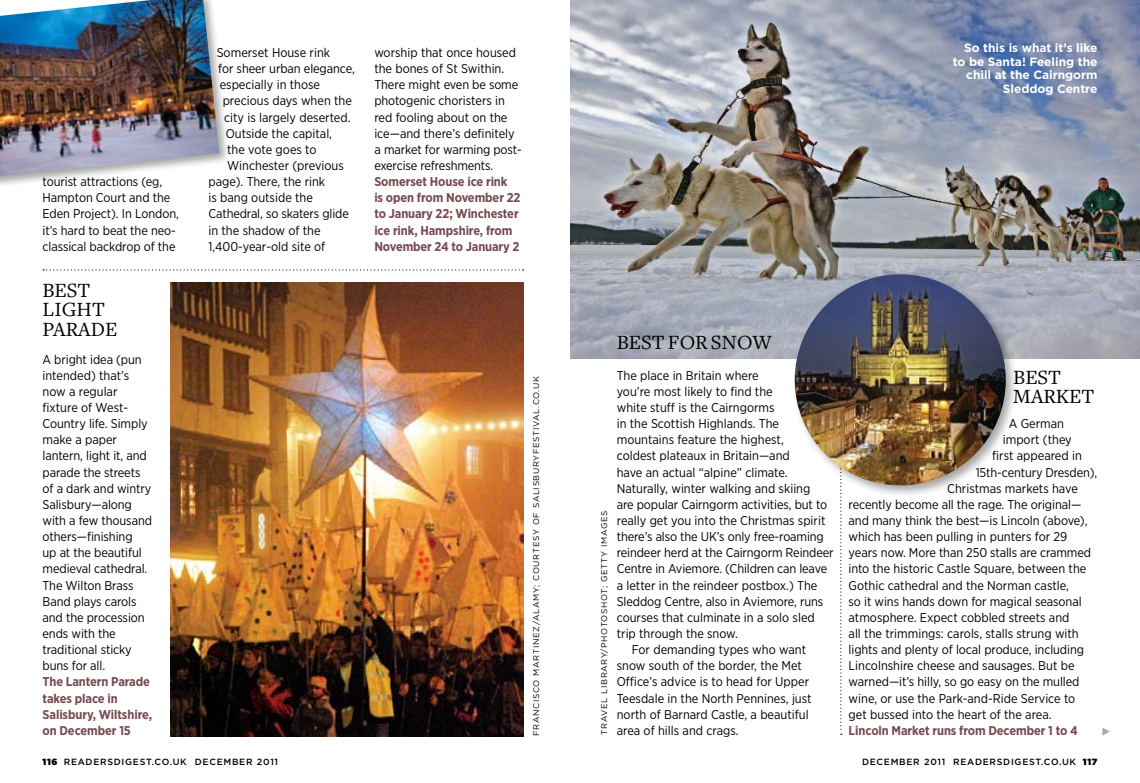
<style>
.page{position:relative;width:1140px;height:783px;background:#fff}
.page>*{position:absolute;margin:0;border:0;box-sizing:border-box;transform-origin:0 0}
.t1{font:21px/19.5px "Freight Text";color:#000}
.t2{font:500 18px "Flama";color:#a7a9ac}
.t3{font:12.75px/16.2px "Gotham Narrow";letter-spacing:-.005em;color:#000}
.t4{font:700 12.75px/16.2px "Gotham Narrow";letter-spacing:-.005em;color:#764b4f}
.t5{font:700 12px/13.5px "Gotham";letter-spacing:-.005em;color:#fff;text-align:right}
.t6{font:500 9px "Gotham";letter-spacing:.08em;color:#000}
.t7{font:8.25px "Gotham";letter-spacing:.08em;color:#000}
.s1{font-weight:900}
</style>
<div class="page">
<img style="left:570px;top:0;width:570px;height:358px">
<svg style="left:840px;top:504px;width:2px;height:230px"></svg>
<svg style="left:43px;top:269px;width:480px;height:1px"></svg>
<img style="left:170px;top:282px;width:353px;height:454px">
<div style="left:791px;top:270px;width:233px;height:234px;background:#000;opacity:.35"></div>
<img style="left:794px;top:274px;width:211px;height:211px;border-radius:105px">
<div style="left:0;top:0;width:237px;height:195px;background:#000;opacity:.35"></div>
<img style="left:0;top:0;width:219px;height:176px">
<p class="t3" style="left:43px;top:173px;width:138px">tourist attractions (eg,<br>Hampton Court and the<br>Eden Project). In London, it’s hard to beat the neo&shy;classical backdrop of the</p>
<h1 class="t1" style="left:43px;top:281px;width:76px">BEST<br>LIGHT<br>PARADE</h1>
<p class="t3" style="left:43px;top:350px;width:111px">A bright idea (pun intended) that’s now a regular fixture of West-<br>Country life. Simply make a paper lantern, light it, and parade the streets of a dark and wintry<br>Salisbury—along with a few thousand others—finishing<br>up at the beautiful medieval cathedral.<br>The Wilton Brass<br>Band plays carols and the procession ends with the traditional sticky buns for all.</p>
<p class="t4" style="left:43px;top:673px;width:111px">The Lantern Parade takes place in<br>Salisbury, Wiltshire, on December 15</p>
<p class="t3" style="left:217px;top:44px;width:115px">Somerset House rink</p>
<p class="t3" style="left:218px;top:60px;width:138px">for sheer urban elegance,</p>
<p class="t3" style="left:220px;top:76px;width:102px">especially in those</p>
<p class="t3" style="left:223px;top:92px;width:131px">precious days when the</p>
<p class="t3" style="left:224px;top:109px;width:128px">city is largely deserted.</p>
<p class="t3" style="left:226px;top:125px;width:108px">Outside the capital,</p>
<p class="t3" style="left:227px;top:141px;width:91px">the vote goes to</p>
<p class="t3" style="left:227px;top:157px;width:118px">Winchester (previous</p>
<p class="t3" style="left:208px;top:173px;width:118px">page). There, the rink</p>
<p class="t3" style="left:208px;top:189px;width:106px">is bang outside the</p>
<p class="t3" style="left:208px;top:205px;width:142px">Cathedral, so skaters glide</p>
<p class="t3" style="left:208px;top:222px;width:114px">in the shadow of the</p>
<p class="t3" style="left:208px;top:238px;width:118px">1,400-year-old site of</p>
<p class="t3" style="left:374px;top:44px;width:149px">worship that once housed the bones of St Swithin.<br>There might even be some photogenic choristers in red fooling about on the ice—and there’s definitely a market for warming post&shy;exercise refreshments.</p>
<p class="t4" style="left:374px;top:173px;width:148px">Somerset House ice rink<br>is open from November 22 to January 22; Winchester ice rink, Hampshire, from<br>November 24 to January 2</p>
<p class="t7" style="left:531px;top:736px;width:361px;rotate:-90deg">francisco martinez/alamy; courtesy of salisburyfestival.co.uk</p>
<p class="t5" style="left:952px;top:41px;width:146px">So this is what it’s like to be Santa! Feeling the chill at the Cairngorm<br>Sleddog Centre</p>
<p class="t7" style="left:599px;top:735px;width:226px;rotate:-90deg">travel lib rary/photoshot; getty images</p>
<h1 class="t1" style="left:617px;top:333px;width:13px">BEST</h1>
<h1 class="t1" style="left:668px;top:333px;width:105px">FOR SNOW</h1>
<p class="t3" style="left:617px;top:367px;width:143px">The place in Britain where</p>
<p class="t3" style="left:617px;top:383px;width:157px">you’re most likely to find the</p>
<p class="t3" style="left:617px;top:399px;width:159px">white stuff is the Cairngorms</p>
<p class="t3" style="left:617px;top:415px;width:164px">in the Scottish Highlands. The</p>
<p class="t3" style="left:617px;top:431px;width:169px">mountains feature the highest,</p>
<p class="t3" style="left:617px;top:447px;width:175px">coldest plateaux in Britain—and</p>
<p class="t3" style="left:617px;top:463px;width:172px">have an actual “alpine” climate.</p>
<p class="t3" style="left:617px;top:480px;width:195px">Naturally, winter walking and skiing</p>
<p class="t3" style="left:617px;top:496px;width:212px">are popular Cairngorm activities, but to</p>
<p class="t3" style="left:617px;top:512px;width:210px">really get you into the Christmas spirit</p>
<p class="t3" style="left:617px;top:528px;width:209px">there’s also the UK’s only free-roaming</p>
<p class="t3" style="left:617px;top:544px;width:218px">reindeer herd at the Cairngorm Reindeer</p>
<p class="t3" style="left:617px;top:560px;width:212px">Centre in Aviemore. (Children can leave</p>
<p class="t3" style="left:617px;top:576px;width:202px">a letter in the reindeer postbox.) The</p>
<p class="t3" style="left:617px;top:592px;width:208px">Sleddog Centre, also in Aviemore, runs</p>
<p class="t3" style="left:617px;top:609px;width:200px">courses that culminate in a solo sled</p>
<p class="t3" style="left:617px;top:625px;width:123px">trip through the snow.</p>
<p class="t3" style="left:631px;top:641px;width:176px">For demanding types who want</p>
<p class="t3" style="left:617px;top:657px;width:187px">snow south of the border, the Met</p>
<p class="t3" style="left:617px;top:673px;width:194px">Office’s advice is to head for Upper</p>
<p class="t3" style="left:617px;top:689px;width:196px">Teesdale in the North Pennines, just</p>
<p class="t3" style="left:617px;top:705px;width:193px">north of Barnard Castle, a beautiful</p>
<p class="t3" style="left:617px;top:721px;width:123px">area of hills and crags.</p>
<h1 class="t1" style="left:1013px;top:367px;width:44px">BEST<br>MARKET</h1>
<p class="t3" style="left:1008px;top:415px;width:57px">A German</p>
<p class="t3" style="left:1002px;top:431px;width:71px">import (they</p>
<p class="t3" style="left:992px;top:447px;width:91px">first appeared in</p>
<p class="t3" style="left:975px;top:463px;width:123px">15th-century Dresden),</p>
<p class="t3" style="left:947px;top:479px;width:132px">Christmas markets have</p>
<p class="t3" style="left:848px;top:496px;width:234px">recently become all the rage. The original—</p>
<p class="t3" style="left:848px;top:512px;width:240px">and many think the best—is Lincoln (above),</p>
<p class="t3" style="left:848px;top:528px;width:220px">which has been pulling in punters for 29</p>
<p class="t3" style="left:848px;top:544px;width:244px">years now. More than 250 stalls are crammed</p>
<p class="t3" style="left:848px;top:560px;width:239px">into the historic Castle Square, between the</p>
<p class="t3" style="left:848px;top:576px;width:222px">Gothic cathedral and the Norman castle,</p>
<p class="t3" style="left:848px;top:592px;width:234px">so it wins hands down for magical seasonal</p>
<p class="t3" style="left:848px;top:609px;width:222px">atmosphere. Expect cobbled streets and</p>
<p class="t3" style="left:848px;top:625px;width:232px">all the trimmings: carols, stalls strung with</p>
<p class="t3" style="left:848px;top:641px;width:237px">lights and plenty of local produce, including</p>
<p class="t3" style="left:848px;top:657px;width:227px">Lincolnshire cheese and sausages. But be</p>
<p class="t3" style="left:848px;top:673px;width:232px">warned—it’s hilly, so go easy on the mulled</p>
<p class="t3" style="left:848px;top:689px;width:228px">wine, or use the Park-and-Ride Service to</p>
<p class="t3" style="left:848px;top:705px;width:205px">get bussed into the heart of the area.</p>
<p class="t4" style="left:848px;top:722px;width:231px">Lincoln Market runs from December 1 to 4</p>
<h2 class="t2" style="left:1100px;top:718px;width:12px">►</h2>
<p class="t6" style="left:43px;top:755px;width:237px"><span class="s1">116</span> READERSDIGEST.CO.UK DECEMBER 2011</p>
<p class="t6" style="left:862px;top:755px;width:237px">DECEMBER 2011 READERSDIGEST.CO.UK <span class="s1">117</span></p>
</div>
